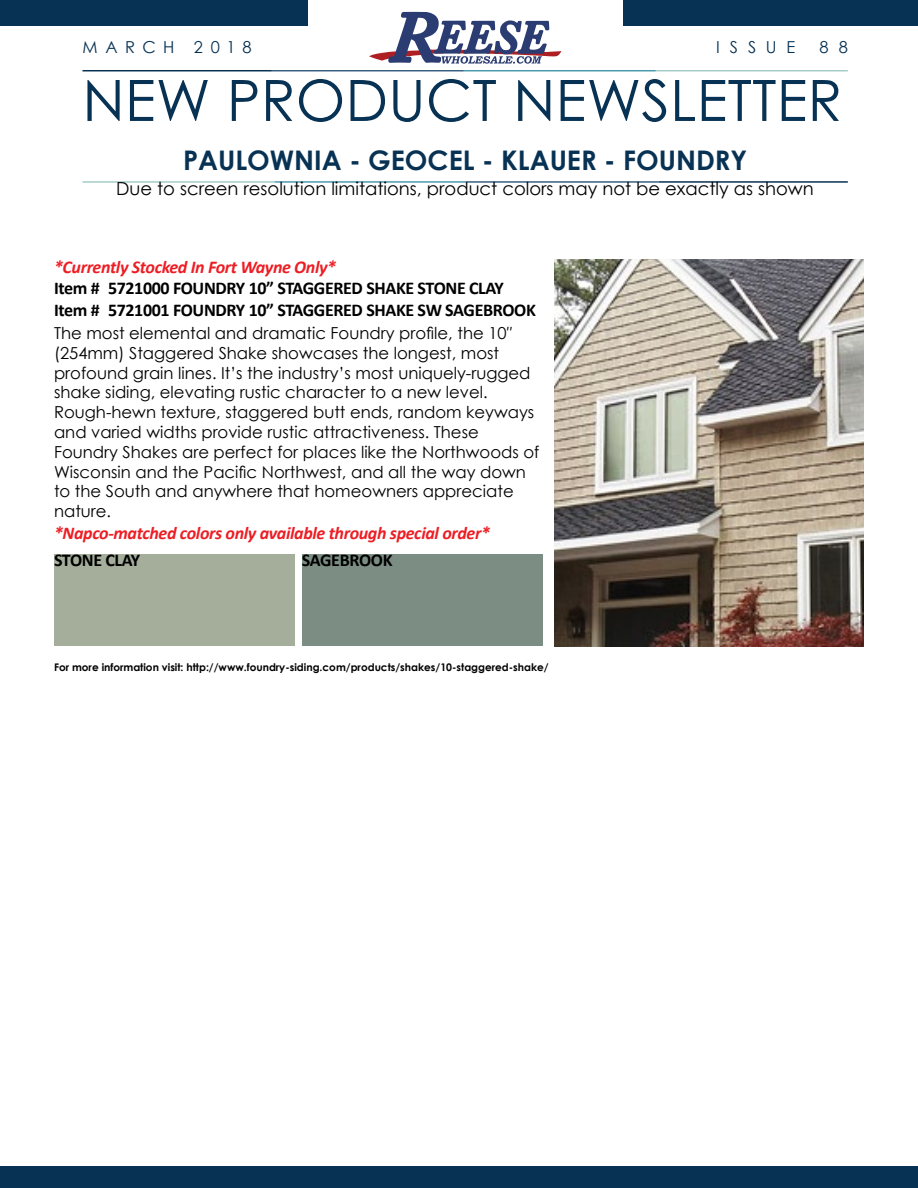
<style>
.page{position:relative;width:918px;height:1188px;background:#fff}
.page>*{position:absolute;margin:0;border:0;box-sizing:border-box;transform-origin:0 0}
.t1{font:57px "Century Gothic";letter-spacing:.005em;color:#083254}
.t2{font:700 27px "Century Gothic";color:#083254}
.t3{font:700 18px/21.6px "Calibri";letter-spacing:-.02em;color:#000}
.t4{font:italic 700 18px "Calibri";letter-spacing:-.02em;color:#ed1d24}
.t5{font:18px "Century Gothic";color:#000}
.t6{font:16.5px/19.8px "Century Gothic";color:#000}
.t7{font:16.5px "Century Gothic";letter-spacing:.45em;color:#083254}
.t8{font:16.5px "Century Gothic";letter-spacing:.47em;color:#083254}
.t9{font:700 10.5px "Century Gothic";color:#000}
</style>
<div class="page">
<div style="left:55px;top:554px;width:240px;height:92px;background:#a5ae9b"></div>
<div style="left:302px;top:554px;width:241px;height:92px;background:#7c8d83"></div>
<hr style="left:82px;top:70px;width:190px;height:1px;background:#083254">
<hr style="left:272px;top:70px;width:192px;height:1px;background:#386083">
<hr style="left:464px;top:70px;width:192px;height:1px;background:#4c9aaf">
<hr style="left:656px;top:70px;width:192px;height:1px;background:#a6ccc7">
<hr style="left:658px;top:181px;width:190px;height:2px;background:#083254">
<hr style="left:466px;top:181px;width:192px;height:2px;background:#386083">
<hr style="left:274px;top:181px;width:192px;height:2px;background:#4c9aaf">
<hr style="left:82px;top:181px;width:192px;height:2px;background:#a6ccc7">
<svg style="left:369px;top:12px;width:192px;height:52px"></svg>
<div style="left:0;top:1167px;width:918px;height:21px;background:#083254"></div>
<div style="left:0;top:0;width:307px;height:25px;background:#083254"></div>
<div style="left:623px;top:0;width:295px;height:25px;background:#083254"></div>
<img style="left:555px;top:259px;width:309px;height:387px">
<p class="t7" style="left:82px;top:36px;width:171px">MARCH 2018</p>
<p class="t8" style="left:716px;top:36px;width:81px">ISSUE</p>
<p class="t8" style="left:819px;top:36px;width:30px">8 8</p>
<h1 class="t1" style="left:82px;top:61px;width:761px">NEW PRODUCT NEWSLETTER</h1>
<h2 class="t2" style="left:183px;top:140px;width:566px">PAULOWNIA - GEOCEL - KLAUER - FOUNDRY</h2>
<p class="t5" style="left:116px;top:176px;width:699px">Due to screen resolution limitations, product colors may not be exactly as shown</p>
<p class="t4" style="left:54px;top:255px;width:284px">*Currently Stocked In Fort Wayne Only*</p>
<p class="t3" style="left:54px;top:278px;width:483px">Item # 5721000 FOUNDRY 10” STAGGERED SHAKE STONE CLAY<br>Item # 5721001 FOUNDRY 10” STAGGERED SHAKE SW SAGEBROOK</p>
<p class="t6" style="left:54px;top:323px;width:487px">The most elemental and dramatic Foundry profile, the 10″ (254mm) Staggered Shake showcases the longest, most profound grain lines. It’s the industry’s most uniquely-rugged shake siding, elevating rustic character to a new level.<br>Rough-hewn texture, staggered butt ends, random keyways and varied widths provide rustic attractiveness. These Foundry Shakes are perfect for places like the Northwoods of Wisconsin and the Pacific Northwest, and all the way down to the South and anywhere that homeowners appreciate nature.</p>
<p class="t4" style="left:54px;top:521px;width:438px">*Napco-matched colors only available through special order*</p>
<p class="t3" style="left:54px;top:550px;width:88px">STONE CLAY</p>
<p class="t3" style="left:302px;top:550px;width:92px">SAGEBROOK</p>
<p class="t9" style="left:54px;top:659px;width:496px">For more information visit: http://www.foundry-siding.com/products/shakes/10-staggered-shake/</p>
</div>
